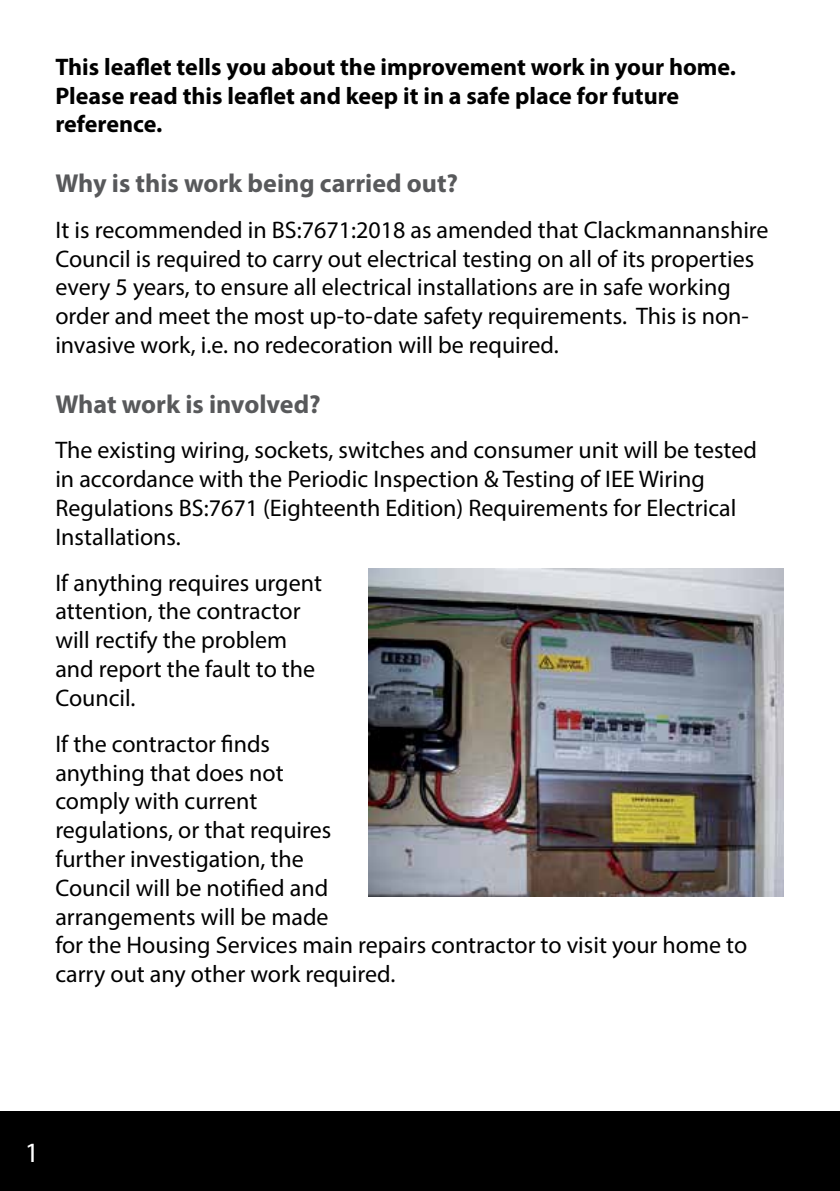
<style>
.page{position:relative;width:840px;height:1191px;background:#fff}
.page>*{position:absolute;margin:0;border:0;box-sizing:border-box;transform-origin:0 0}
.t1{font:28px "Myriad Pro";color:#fff}
.t2{font:700 26px "Myriad Pro";color:#58595b}
.t3{font:24px/28.8px "Myriad Pro";color:#000}
.t4{font:700 24px/28.8px "Myriad Pro";color:#000}
</style>
<div class="page">
<div style="left:0;top:1111px;width:839px;height:80px;background:#000"></div>
<img style="left:368px;top:569px;width:414px;height:327px">
<p class="t4" style="left:55px;top:51px;width:682px">This leaflet tells you about the improvement work in your home.<br>Please read this leaflet and keep it in a safe place for future reference.</p>
<p class="t2" style="left:55px;top:166px;width:404px">Why is this work being carried out?</p>
<p class="t3" style="left:55px;top:215px;width:714px">It is recommended in BS:7671:2018 as amended that Clackmannanshire Council is required to carry out electrical testing on all of its properties every 5 years, to ensure all electrical installations are in safe working order and meet the most up-to-date safety requirements. This is non&shy;invasive work, i.e. no redecoration will be required.</p>
<p class="t2" style="left:55px;top:387px;width:267px">What work is involved?</p>
<p class="t3" style="left:55px;top:435px;width:702px">The existing wiring, sockets, switches and consumer unit will be tested in accordance with the Periodic Inspection &amp; Testing of IEE Wiring Regulations BS:7671 (Eighteenth Edition) Requirements for Electrical Installations.</p>
<p class="t3" style="left:55px;top:568px;width:268px">If anything requires urgent attention, the contractor will rectify the problem and report the fault to the<br>Council.</p>
<p class="t3" style="left:55px;top:729px;width:693px">If the contractor finds<br>anything that does not<br>comply with current<br>regulations, or that requires<br>further investigation, the<br>Council will be notified and<br>arrangements will be made<br>for the Housing Services main repairs contractor to visit your home to carry out any other work required.</p>
<p class="t1" style="left:25px;top:1135px;width:16px">1</p>
</div>
